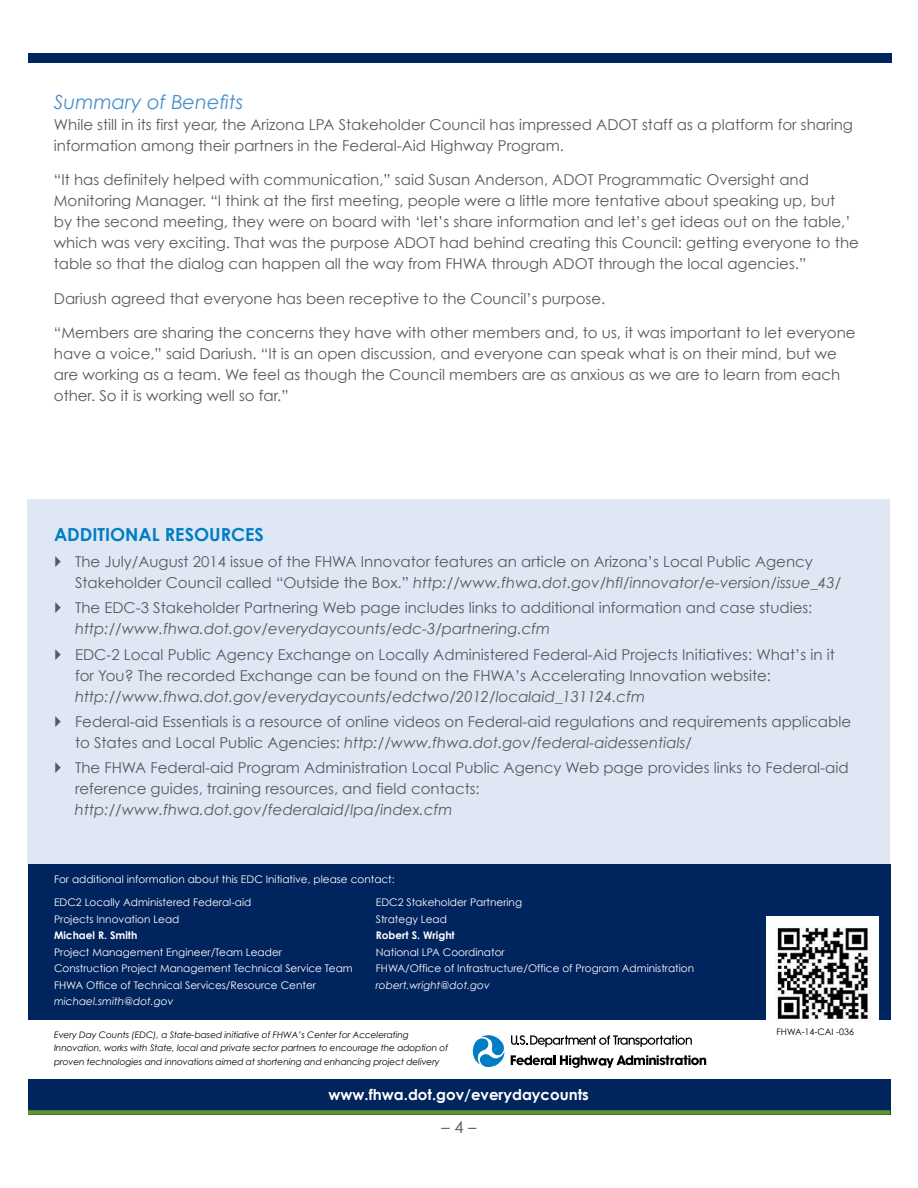
<style>
.page{position:relative;width:918px;height:1188px;background:#fff}
.page>*{position:absolute;margin:0;border:0;box-sizing:border-box;transform-origin:0 0}
.Paragraph_Heading{font:italic 19.5px "Century Gothic";color:#458fcc}
.Heading_Level_2{font:700 18px "Century Gothic";color:#007dc3}
.t1{font:16.5px "Century Gothic";color:#58595b}
.Body_Text{font:15px/21px "Century Gothic";color:#58595b}
.t2{font:700 15px "Century Gothic";color:#fff}
.Footer_Blue_Bar{font:10.5px/16.5px "Century Gothic";color:#fff}
.Footer_EDC_Boilerpla{font:italic 9px/13.5px "Century Gothic";letter-spacing:-.01em;color:#000}
.t3{font:9px "Century Gothic";color:#000}
.s1{font-style:italic}
.s2{font-weight:700}
</style>
<div class="page">
<div style="left:26px;top:864px;width:865px;height:155px;background:#00245d"></div>
<div style="left:26px;top:1079px;width:865px;height:36px;background:#00245d"></div>
<img style="left:766px;top:917px;width:112px;height:103px">
<div style="left:26px;top:53px;width:865px;height:10px;background:#00245d"></div>
<div style="left:28px;top:1110px;width:862px;height:5px;background:#5e9732"></div>
<div style="left:2px;top:38px;width:26px;height:1119px;background:#fff"></div>
<div style="left:28px;top:500px;width:862px;height:364px;background:#dfe7f5"></div>
<svg style="left:473px;top:1035px;width:233px;height:33px"></svg>
<p class="Paragraph_Heading" style="left:54px;top:90px;width:191px">Summary of Benefits</p>
<p class="Body_Text" style="left:54px;top:113px;width:801px">While still in its first year, the Arizona LPA Stakeholder Council has impressed ADOT staff as a platform for sharing information among their partners in the Federal-Aid Highway Program.</p>
<p class="Body_Text" style="left:54px;top:169px;width:807px">“It has definitely helped with communication,” said Susan Anderson, ADOT Programmatic Oversight and Monitoring Manager. “I think at the first meeting, people were a little more tentative about speaking up, but<br>by the second meeting, they were on board with ‘let’s share information and let’s get ideas out on the table,’ which was very exciting. That was the purpose ADOT had behind creating this Council: getting everyone to the table so that the dialog can happen all the way from FHWA through ADOT through the local agencies.”</p>
<p class="Body_Text" style="left:54px;top:287px;width:553px">Dariush agreed that everyone has been receptive to the Council’s purpose.</p>
<p class="Body_Text" style="left:54px;top:322px;width:803px">“Members are sharing the concerns they have with other members and, to us, it was important to let everyone have a voice,” said Dariush. “It is an open discussion, and everyone can speak what is on their mind, but we are working as a team. We feel as though the Council members are as anxious as we are to learn from each other. So it is working well so far.”</p>
<h2 class="Heading_Level_2" style="left:54px;top:523px;width:211px">ADDITIONAL RESOURCES</h2>
<p class="Body_Text" style="left:75px;top:551px;width:768px">The July/August 2014 issue of the FHWA Innovator features an article on Arizona’s Local Public Agency<br>Stakeholder Council called “Outside the Box.” <span class="s1">http://www.fhwa.dot.gov/hfl/innovator/e-version/issue_43/</span></p>
<p class="Body_Text" style="left:75px;top:597px;width:739px">The EDC-3 Stakeholder Partnering Web page includes links to additional information and case studies: <span class="s1">http://www.fhwa.dot.gov/everydaycounts/edc-3/partnering.cfm</span></p>
<p class="Body_Text" style="left:75px;top:643px;width:761px">EDC-2 Local Public Agency Exchange on Locally Administered Federal-Aid Projects Initiatives: What’s in it for You? The recorded Exchange can be found on the FHWA’s Accelerating Innovation website: <span class="s1">http://www.fhwa.dot.gov/everydaycounts/edctwo/2012/localaid_131124.cfm</span></p>
<p class="Body_Text" style="left:75px;top:711px;width:778px">Federal-aid Essentials is a resource of online videos on Federal-aid regulations and requirements applicable to States and Local Public Agencies: <span class="s1">http://www.fhwa.dot.gov/federal-aidessentials/</span></p>
<p class="Body_Text" style="left:75px;top:757px;width:775px">The FHWA Federal-aid Program Administration Local Public Agency Web page provides links to Federal-aid reference guides, training resources, and field contacts: <span class="s1">http://www.fhwa.dot.gov/federalaid/lpa/index.cfm</span></p>
<p class="Footer_Blue_Bar" style="left:54px;top:871px;width:342px">For additional information about this EDC Initiative, please contact:</p>
<p class="Footer_Blue_Bar" style="left:54px;top:894px;width:300px">EDC2 Locally Administered Federal-aid<br>Projects Innovation Lead<br><span class="s2">Michael R. Smith<br></span>Project Management Engineer/Team Leader<br>Construction Project Management Technical Service Team FHWA Office of Technical Services/Resource Center <span class="s1">michael.smith@dot.gov</span></p>
<p class="Footer_Blue_Bar" style="left:376px;top:894px;width:320px">EDC2 Stakeholder Partnering<br>Strategy Lead<br><span class="s2">Robert S. Wright<br></span>National LPA Coordinator<br>FHWA/Office of Infrastructure/Office of Program Administration <span class="s1">robert.wright@dot.gov</span></p>
<p class="Footer_EDC_Boilerpla" style="left:54px;top:1028px;width:396px">Every Day Counts (EDC), a State-based initiative of FHWA’s Center for Accelerating<br>Innovation, works with State, local and private sector partners to encourage the adoption of proven technologies and innovations aimed at shortening and enhancing project delivery</p>
<p class="t2" style="left:329px;top:1086px;width:262px">www.fhwa.dot.gov/everydaycounts</p>
<p class="t1" style="left:442px;top:1117px;width:36px">– 4 –</p>
<p class="t3" style="left:777px;top:1027px;width:79px">FHWA-14-CAI -036</p>
</div>
